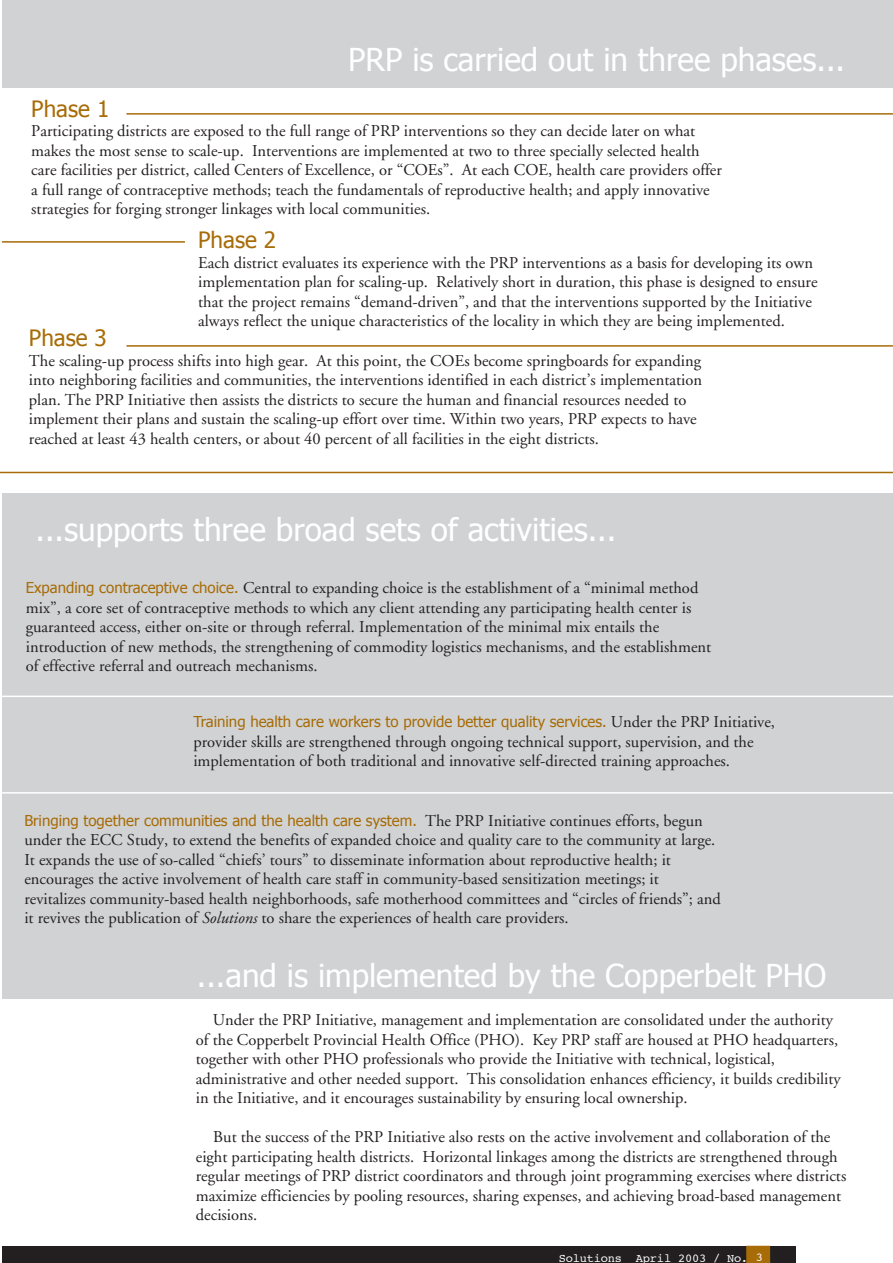
<style>
.page{position:relative;width:893px;height:1263px;background:#fff}
.page>*{position:absolute;margin:0;border:0;box-sizing:border-box;transform-origin:0 0}
.t1{font:31.5px "Tahoma";color:#fff}
.t2{font:22.5px "Tahoma";color:#a76c07}
.t3{font:16.5px/19.5px "Adobe Garamond";color:#231f20}
.t4{font:15px "Tahoma";color:#a76c07}
.t5{font:12px "Courier";letter-spacing:-.015em;color:#fff}
.s1{font-family:"Tahoma";font-size:15px;color:#a76c07}
.s2{font-family:"Adobe Garamond";font-size:16.5px;color:#231f20}
.s3{font-style:italic}
</style>
<div class="page">
<div style="left:3px;top:494px;width:890px;height:505px;background:#d1d2d4"></div>
<div style="left:2px;top:0;width:891px;height:88px;background:#d1d2d4"></div>
<hr style="left:2px;top:696px;width:891px;height:1px;background:#fff">
<hr style="left:2px;top:792px;width:891px;height:1px;background:#fff">
<div style="left:3px;top:1246px;width:793px;height:17px;background:#231f20"></div>
<div style="left:746px;top:1246px;width:24px;height:17px;background:#a76c07"></div>
<hr style="left:0;top:472px;width:893px;height:1px;background:#a76c07">
<hr style="left:126px;top:113px;width:767px;height:2px;background:#a76c07">
<hr style="left:126px;top:345px;width:767px;height:2px;background:#a76c07">
<hr style="left:2px;top:241px;width:183px;height:2px;background:#a76c07">
<p class="t1" style="left:348px;top:39px;width:498px">PRP is carried out in three phases...</p>
<p class="t2" style="left:31px;top:94px;width:79px">Phase 1</p>
<p class="t3" style="left:31px;top:122px;width:692px">Participating districts are exposed to the full range of PRP interventions so they can decide later on what makes the most sense to scale-up. Interventions are implemented at two to three specially selected health care facilities per district, called Centers of Excellence, or “COEs”. At each COE, health care providers offer a full range of contraceptive methods; teach the fundamentals of reproductive health; and apply innovative strategies for forging stronger linkages with local communities.</p>
<p class="t2" style="left:198px;top:226px;width:79px">Phase 2</p>
<p class="t3" style="left:198px;top:253px;width:621px">Each district evaluates its experience with the PRP interventions as a basis for developing its own implementation plan for scaling-up. Relatively short in duration, this phase is designed to ensure that the project remains “demand-driven”, and that the interventions supported by the Initiative always reflect the unique characteristics of the locality in which they are being implemented.</p>
<p class="t2" style="left:29px;top:324px;width:79px">Phase 3</p>
<p class="t3" style="left:29px;top:351px;width:675px">The scaling-up process shifts into high gear. At this point, the COEs become springboards for expanding into neighboring facilities and communities, the interventions identified in each district’s implementation plan. The PRP Initiative then assists the districts to secure the human and financial resources needed to implement their plans and sustain the scaling-up effort over time. Within two years, PRP expects to have reached at least 43 health centers, or about 40 percent of all facilities in the eight districts.</p>
<p class="t1" style="left:36px;top:509px;width:582px">...supports three broad sets of activities...</p>
<p class="t3" style="left:26px;top:579px;width:687px"><span class="s1">Expanding contraceptive choice.</span> Central to expanding choice is the establishment of a “minimal method mix”, a core set of contraceptive methods to which any client attending any participating health center is guaranteed access, either on-site or through referral. Implementation of the minimal mix entails the introduction of new methods, the strengthening of commodity logistics mechanisms, and the establishment of effective referral and outreach mechanisms.</p>
<p class="t4" style="left:193px;top:712px;width:583px">Training health care workers to provide better quality services. <span class="s2">Under the PRP Initiative,</span></p>
<p class="t3" style="left:193px;top:732px;width:562px">provider skills are strengthened through ongoing technical support, supervision, and the implementation of both traditional and innovative self-directed training approaches.</p>
<p class="t4" style="left:24px;top:810px;width:680px">Bringing together communities and the health care system. <span class="s2">The PRP Initiative continues efforts, begun</span></p>
<p class="t3" style="left:24px;top:830px;width:698px">under the ECC Study, to extend the benefits of expanded choice and quality care to the community at large.<br>It expands the use of so-called “chiefs’ tours” to disseminate information about reproductive health; it encourages the active involvement of health care staff in community-based sensitization meetings; it revitalizes community-based health neighborhoods, safe motherhood committees and “circles of friends”; and it revives the publication of <span class="s3">Solutions</span> to share the experiences of health care providers.</p>
<p class="t1" style="left:197px;top:955px;width:631px">...and is implemented by the Copperbelt PHO</p>
<p class="t3" style="left:196px;top:1010px;width:646px;text-indent:17px">Under the PRP Initiative, management and implementation are consolidated under the authority of the Copperbelt Provincial Health Office (PHO). Key PRP staff are housed at PHO headquarters, together with other PHO professionals who provide the Initiative with technical, logistical, administrative and other needed support. This consolidation enhances efficiency, it builds credibility in the Initiative, and it encourages sustainability by ensuring local ownership.</p>
<p class="t3" style="left:196px;top:1127px;width:652px;text-indent:17px">But the success of the PRP Initiative also rests on the active involvement and collaboration of the eight participating health districts. Horizontal linkages among the districts are strengthened through regular meetings of PRP district coordinators and through joint programming exercises where districts maximize efficiencies by pooling resources, sharing expenses, and achieving broad-based management decisions.</p>
<p class="t5" style="left:559px;top:1251px;width:206px">Solutions April 2003 / No. 13</p>
</div>
